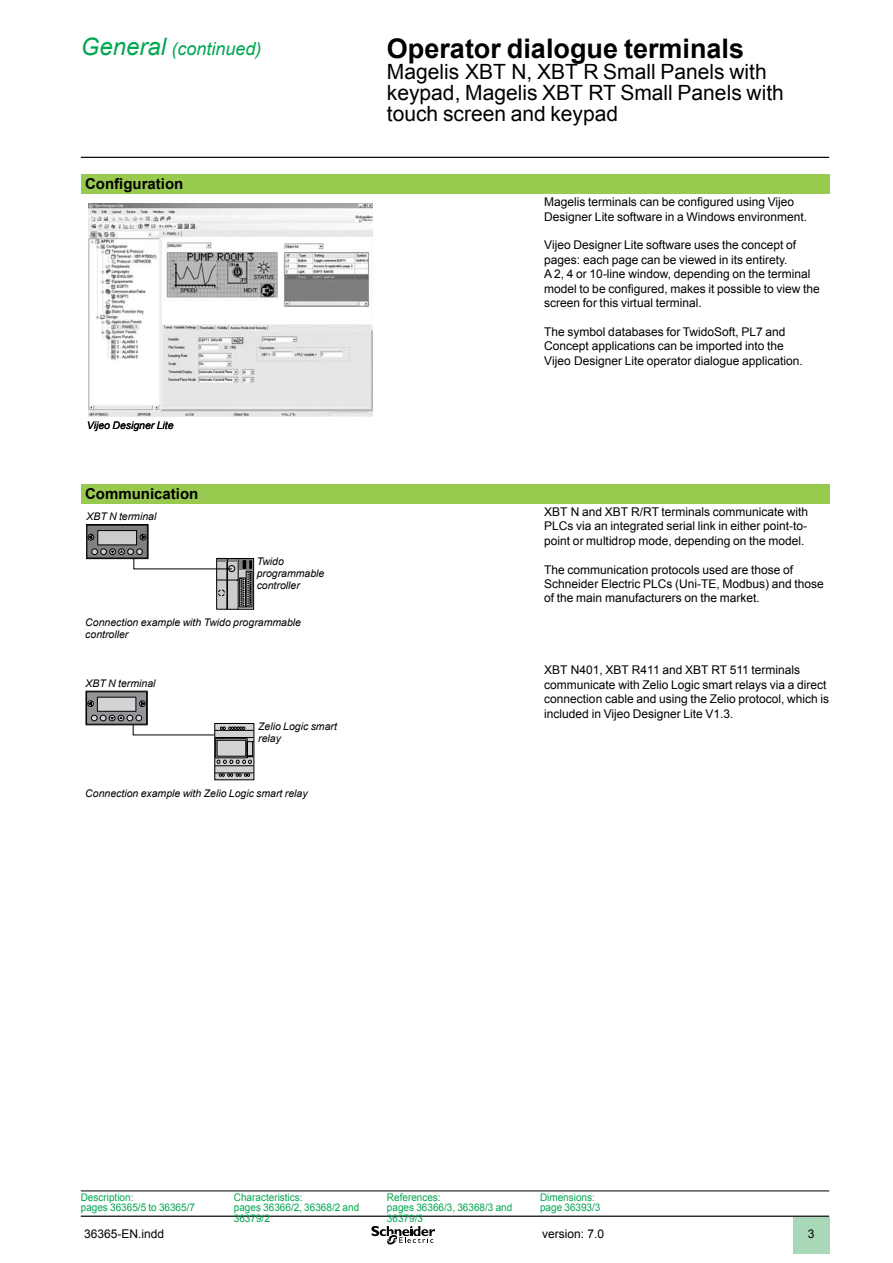
<style>
.page{position:relative;width:893px;height:1263px;background:#fff}
.page>*{position:absolute;margin:0;border:0;box-sizing:border-box;transform-origin:0 0}
.t1{font:700 27px "Arial";color:#000}
.t2{font:21px/21px "Arial";color:#000}
.t3{font:italic 18px "Arial";color:#00a650}
.t4{font:700 15px "Arial";color:#000}
.t5{font:12px/14.4px "Arial";color:#000}
.t6{font:italic 10.5px/12px "Arial";color:#000}
.t7{font:10.5px/10.5px "Arial";color:#00a650;scale:.95 1}
.s1{font-size:24px}
</style>
<div class="page">
<hr style="left:81px;top:157px;width:748px;height:1px;background:#000">
<div style="left:793px;top:1217px;width:36px;height:36px;background:#a8d8b7"></div>
<hr style="left:81px;top:1215px;width:748px;height:2px;background:#000">
<svg style="left:371px;top:1226px;width:64px;height:19px"></svg>
<div style="left:81px;top:174px;width:748px;height:20px;background:#98ca4f"></div>
<div style="left:81px;top:484px;width:748px;height:20px;background:#98ca4f"></div>
<svg style="left:88px;top:203px;width:285px;height:214px"></svg>
<div style="left:217px;top:558px;width:10px;height:51px;background:#ccc"></div>
<div style="left:216px;top:558px;width:11px;height:52px;border:1px solid #000"></div>
<svg style="left:229px;top:607px;width:23px;height:1px"></svg>
<div style="left:227px;top:558px;width:27px;height:52px;border:1px solid #000"></div>
<hr style="left:238px;top:558px;width:1px;height:51px;background:#000">
<div style="left:239px;top:560px;width:14px;height:10px;background:#808080"></div>
<div style="left:86px;top:524px;width:62px;height:35px;border:1px solid #000"></div>
<svg style="left:87px;top:525px;width:60px;height:33px"></svg>
<div style="left:87px;top:525px;width:61px;height:33px;border:1px solid #000"></div>
<div style="left:98px;top:531px;width:39px;height:14px;background:#ccc"></div>
<div style="left:98px;top:530px;width:39px;height:15px;border:1px solid #000"></div>
<svg style="left:88px;top:534px;width:6px;height:6px"></svg>
<svg style="left:140px;top:534px;width:6px;height:6px"></svg>
<svg style="left:92px;top:549px;width:160px;height:58px"></svg>
<svg style="left:87px;top:692px;width:60px;height:32px"></svg>
<div style="left:86px;top:691px;width:61px;height:33px;border:1px solid #000"></div>
<div style="left:97px;top:697px;width:39px;height:14px;background:#d1d3d4"></div>
<div style="left:97px;top:697px;width:39px;height:14px;border:1px solid #000"></div>
<div style="left:87px;top:700px;width:7px;height:7px;border:1px solid #000;border-radius:50%"></div>
<svg style="left:88px;top:701px;width:5px;height:5px"></svg>
<div style="left:139px;top:700px;width:6px;height:7px;border:1px solid #000;border-radius:50%"></div>
<svg style="left:139px;top:701px;width:6px;height:5px"></svg>
<svg style="left:91px;top:715px;width:163px;height:62px"></svg>
<hr style="left:693px;top:1191px;width:136px;height:1px;background:#000">
<hr style="left:81px;top:1191px;width:153px;height:1px;background:#000">
<hr style="left:234px;top:1191px;width:153px;height:1px;background:#000">
<hr style="left:387px;top:1191px;width:153px;height:1px;background:#000">
<hr style="left:540px;top:1191px;width:153px;height:1px;background:#000">
<h3 class="t3" style="left:81px;top:37px;width:182px"><span class="s1">General</span> (continued)</h3>
<h1 class="t1" style="left:387px;top:30px;width:359px">Operator dialogue terminals</h1>
<h2 class="t2" style="left:387px;top:61px;width:398px">Magelis XBT N, XBT R Small Panels with keypad, Magelis XBT RT Small Panels with touch screen and keypad</h2>
<p class="t4" style="left:85px;top:174px;width:100px">Configuration</p>
<p class="t6" style="left:87px;top:419px;width:88px">Vijeo Designer Lite</p>
<p class="t4" style="left:85px;top:483px;width:115px">Communication</p>
<p class="t6" style="left:86px;top:510px;width:72px">XBT N terminal</p>
<p class="t6" style="left:257px;top:556px;width:69px">Twido programmable controller</p>
<p class="t6" style="left:85px;top:617px;width:217px">Connection example with Twido programmable controller</p>
<p class="t6" style="left:85px;top:677px;width:72px">XBT N terminal</p>
<p class="t6" style="left:258px;top:721px;width:80px">Zelio Logic smart relay</p>
<p class="t6" style="left:85px;top:787px;width:224px">Connection example with Zelio Logic smart relay</p>
<p class="t5" style="left:544px;top:195px;width:264px">Magelis terminals can be configured using Vijeo<br>Designer Lite software in a Windows environment.</p>
<p class="t5" style="left:544px;top:238px;width:277px">Vijeo Designer Lite software uses the concept of pages: each page can be viewed in its entirety.<br>A 2, 4 or 10-line window, depending on the terminal model to be configured, makes it possible to view the screen for this virtual terminal.</p>
<p class="t5" style="left:544px;top:324px;width:260px">The symbol databases for TwidoSoft, PL7 and<br>Concept applications can be imported into the<br>Vijeo Designer Lite operator dialogue application.</p>
<p class="t5" style="left:544px;top:505px;width:265px;text-align:justify">XBT N and XBT R/RT terminals communicate with PLCs via an integrated serial link in either point-to&shy;point or multidrop mode, depending on the model.</p>
<p class="t5" style="left:544px;top:562px;width:281px">The communication protocols used are those of<br>Schneider Electric PLCs (Uni-TE, Modbus) and those of the main manufacturers on the market.</p>
<p class="t5" style="left:544px;top:663px;width:286px">XBT N401, XBT R411 and XBT RT 511 terminals communicate with Zelio Logic smart relays via a direct connection cable and using the Zelio protocol, which is included in Vijeo Designer Lite V1.3.</p>
<p class="t7" style="left:81px;top:1192px;width:122px">Description:<br>pages 36365/5 to 36365/7</p>
<p class="t7" style="left:234px;top:1192px;width:133px">Characteristics:<br>pages 36366/2, 36368/2 and<br>36379/2</p>
<p class="t7" style="left:387px;top:1192px;width:133px">References:<br>pages 36366/3, 36368/3 and<br>36379/3</p>
<p class="t7" style="left:540px;top:1192px;width:65px">Dimensions: page 36393/3</p>
<p class="t5" style="left:84px;top:1227px;width:82px">36365-EN.indd</p>
<p class="t5" style="left:542px;top:1226px;width:64px">version: 7.0</p>
</div>
